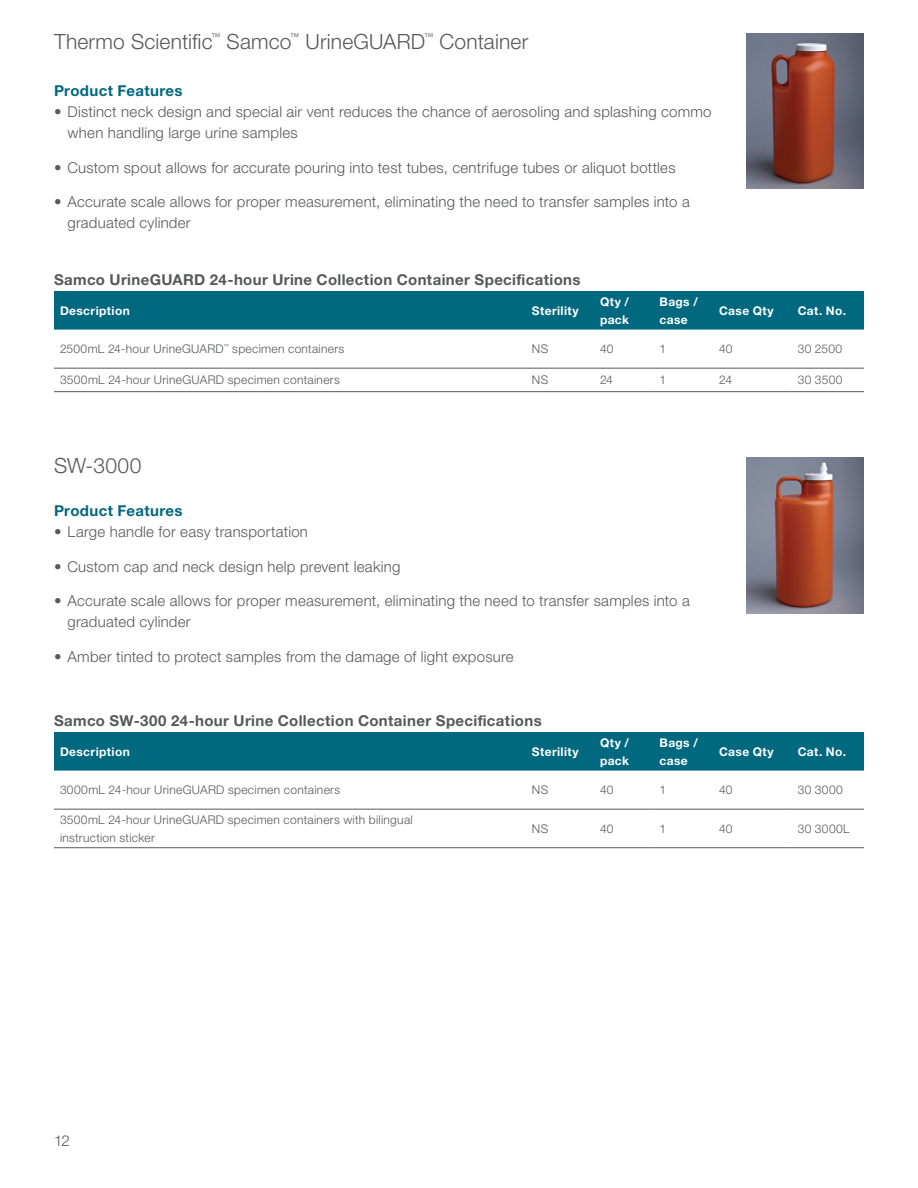
<style>
.page{position:relative;width:918px;height:1188px;background:#fff}
.page>*{position:absolute;margin:0;border:0;box-sizing:border-box;transform-origin:0 0}
.Secondary_Header{font:300 21px "Helvetica Neue LTW1 G";letter-spacing:.01em;color:#57585a}
.t1{font:300 15px/21px "Helvetica Neue LTW1 G";letter-spacing:.015em;color:#57585a}
.Table_Title{font:700 15px "Helvetica Neue LTW1 G";letter-spacing:.025em;color:#57585a}
.Content_Header{font:700 15px "Helvetica Neue LTW1 G";letter-spacing:.025em;color:#00687f}
.Table_Text_-_Left{font:300 12px "Helvetica Neue LTW1 G";letter-spacing:.025em;color:#57585a}
.Title_Row_-_Left{font:700 12px/18px "Helvetica Neue LTW1 G";letter-spacing:.03em;color:#fff}
.Table_Text_-_Left-2{font:300 5.4px "Helvetica Neue LTW1 G";color:#57585a}
</style>
<div class="page">
<div style="left:54px;top:291px;width:810px;height:39px;background:#00687f"></div>
<hr style="left:54px;top:391px;width:472px;height:1px;background:#57585a">
<hr style="left:526px;top:391px;width:68px;height:1px;background:#57585a">
<hr style="left:594px;top:391px;width:60px;height:1px;background:#57585a">
<hr style="left:654px;top:391px;width:59px;height:1px;background:#57585a">
<hr style="left:713px;top:391px;width:79px;height:1px;background:#57585a">
<hr style="left:792px;top:391px;width:72px;height:1px;background:#57585a">
<hr style="left:54px;top:368px;width:472px;height:1px;background:#57585a">
<hr style="left:526px;top:368px;width:68px;height:1px;background:#57585a">
<hr style="left:594px;top:368px;width:60px;height:1px;background:#57585a">
<hr style="left:654px;top:368px;width:59px;height:1px;background:#57585a">
<hr style="left:713px;top:368px;width:79px;height:1px;background:#57585a">
<hr style="left:792px;top:368px;width:72px;height:1px;background:#57585a">
<img style="left:747px;top:33px;width:117px;height:155px">
<div style="left:54px;top:732px;width:810px;height:39px;background:#00687f"></div>
<hr style="left:54px;top:847px;width:472px;height:1px;background:#57585a">
<hr style="left:526px;top:847px;width:68px;height:1px;background:#57585a">
<hr style="left:594px;top:847px;width:60px;height:1px;background:#57585a">
<hr style="left:654px;top:847px;width:59px;height:1px;background:#57585a">
<hr style="left:713px;top:847px;width:79px;height:1px;background:#57585a">
<hr style="left:792px;top:847px;width:72px;height:1px;background:#57585a">
<hr style="left:54px;top:809px;width:472px;height:1px;background:#57585a">
<hr style="left:526px;top:809px;width:68px;height:1px;background:#57585a">
<hr style="left:594px;top:809px;width:60px;height:1px;background:#57585a">
<hr style="left:654px;top:809px;width:59px;height:1px;background:#57585a">
<hr style="left:713px;top:809px;width:79px;height:1px;background:#57585a">
<hr style="left:792px;top:809px;width:72px;height:1px;background:#57585a">
<img style="left:747px;top:458px;width:117px;height:155px">
<p class="Secondary_Header" style="left:54px;top:29px;width:476px">Thermo Scientific<sup>™</sup> Samco<sup>™</sup> UrineGUARD<sup>™</sup> Container</p>
<p class="Content_Header" style="left:54px;top:81px;width:130px">Product Features</p>
<p class="t1" style="left:68px;top:101px;width:646px;text-indent:-14px">• Distinct neck design and special air vent reduces the chance of aerosoling and splashing commo when handling large urine samples</p>
<p class="t1" style="left:54px;top:157px;width:623px">• Custom spout allows for accurate pouring into test tubes, centrifuge tubes or aliquot bottles</p>
<p class="t1" style="left:68px;top:191px;width:624px;text-indent:-14px">• Accurate scale allows for proper measurement, eliminating the need to transfer samples into a graduated cylinder</p>
<p class="Table_Title" style="left:54px;top:270px;width:528px">Samco UrineGUARD 24-hour Urine Collection Container Specifications</p>
<p class="Title_Row_-_Left" style="left:60px;top:301px;width:71px">Description</p>
<p class="Title_Row_-_Left" style="left:532px;top:301px;width:48px">Sterility</p>
<p class="Title_Row_-_Left" style="left:600px;top:292px;width:31px">Qty / pack</p>
<p class="Title_Row_-_Left" style="left:660px;top:292px;width:40px">Bags / case</p>
<p class="Title_Row_-_Left" style="left:719px;top:301px;width:56px">Case Qty</p>
<p class="Title_Row_-_Left" style="left:798px;top:301px;width:50px">Cat. No.</p>
<p class="Table_Text_-_Left" style="left:60px;top:342px;width:165px">2500mL 24-hour UrineGUARD</p>
<p class="Table_Text_-_Left-2" style="left:223px;top:343px;width:7px">™</p>
<p class="Table_Text_-_Left" style="left:232px;top:342px;width:114px">specimen containers</p>
<p class="Table_Text_-_Left" style="left:532px;top:342px;width:18px">NS</p>
<p class="Table_Text_-_Left" style="left:600px;top:342px;width:15px">40</p>
<p class="Table_Text_-_Left" style="left:660px;top:342px;width:8px">1</p>
<p class="Table_Text_-_Left" style="left:719px;top:342px;width:15px">40</p>
<p class="Table_Text_-_Left" style="left:798px;top:342px;width:46px">30 2500</p>
<p class="Table_Text_-_Left" style="left:60px;top:373px;width:281px">3500mL 24-hour UrineGUARD specimen containers</p>
<p class="Table_Text_-_Left" style="left:532px;top:373px;width:18px">NS</p>
<p class="Table_Text_-_Left" style="left:600px;top:373px;width:14px">24</p>
<p class="Table_Text_-_Left" style="left:660px;top:373px;width:8px">1</p>
<p class="Table_Text_-_Left" style="left:719px;top:373px;width:14px">24</p>
<p class="Table_Text_-_Left" style="left:798px;top:373px;width:46px">30 3500</p>
<p class="Secondary_Header" style="left:54px;top:453px;width:89px">SW-3000</p>
<p class="Content_Header" style="left:54px;top:501px;width:130px">Product Features</p>
<p class="t1" style="left:54px;top:521px;width:256px">• Large handle for easy transportation</p>
<p class="t1" style="left:54px;top:556px;width:348px">• Custom cap and neck design help prevent leaking</p>
<p class="t1" style="left:68px;top:590px;width:624px;text-indent:-14px">• Accurate scale allows for proper measurement, eliminating the need to transfer samples into a graduated cylinder</p>
<p class="t1" style="left:54px;top:646px;width:461px">• Amber tinted to protect samples from the damage of light exposure</p>
<p class="Table_Title" style="left:54px;top:711px;width:489px">Samco SW-300 24-hour Urine Collection Container Specifications</p>
<p class="Title_Row_-_Left" style="left:60px;top:742px;width:71px">Description</p>
<p class="Title_Row_-_Left" style="left:532px;top:742px;width:48px">Sterility</p>
<p class="Title_Row_-_Left" style="left:600px;top:733px;width:31px">Qty / pack</p>
<p class="Title_Row_-_Left" style="left:660px;top:733px;width:40px">Bags / case</p>
<p class="Title_Row_-_Left" style="left:719px;top:742px;width:56px">Case Qty</p>
<p class="Title_Row_-_Left" style="left:798px;top:742px;width:50px">Cat. No.</p>
<p class="Table_Text_-_Left" style="left:60px;top:783px;width:282px">3000mL 24-hour UrineGUARD specimen containers</p>
<p class="Table_Text_-_Left" style="left:532px;top:783px;width:18px">NS</p>
<p class="Table_Text_-_Left" style="left:600px;top:783px;width:15px">40</p>
<p class="Table_Text_-_Left" style="left:660px;top:783px;width:8px">1</p>
<p class="Table_Text_-_Left" style="left:719px;top:783px;width:15px">40</p>
<p class="Table_Text_-_Left" style="left:798px;top:783px;width:47px">30 3000</p>
<p class="Table_Text_-_Left" style="left:60px;top:812px;width:354px">3500mL 24-hour UrineGUARD specimen containers with bilingual</p>
<p class="Table_Text_-_Left" style="left:60px;top:830px;width:96px">instruction sticker</p>
<p class="Table_Text_-_Left" style="left:532px;top:821px;width:18px">NS</p>
<p class="Table_Text_-_Left" style="left:600px;top:821px;width:15px">40</p>
<p class="Table_Text_-_Left" style="left:660px;top:821px;width:8px">1</p>
<p class="Table_Text_-_Left" style="left:719px;top:821px;width:15px">40</p>
<p class="Table_Text_-_Left" style="left:798px;top:821px;width:53px">30 3000L</p>
<p class="t1" style="left:54px;top:1130px;width:17px">12</p>
</div>
